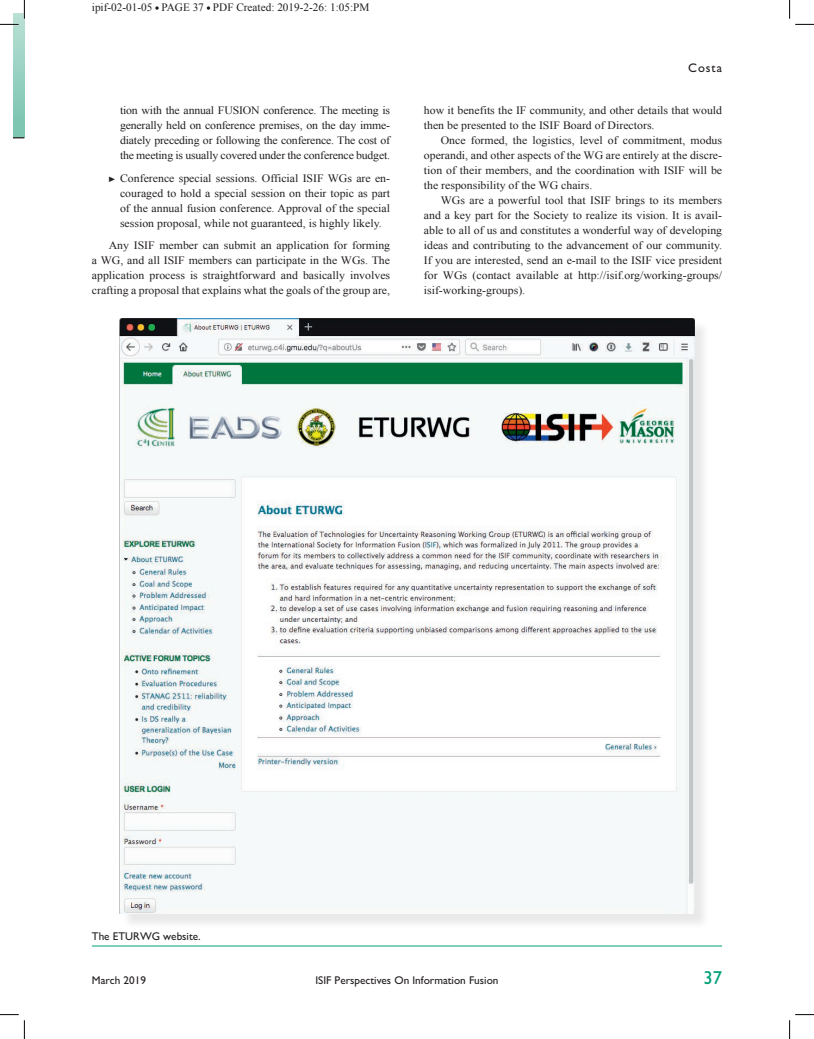
<style>
.page{position:relative;width:814px;height:1039px;background:#fff}
.page>*{position:absolute;margin:0;border:0;box-sizing:border-box;transform-origin:0 0}
.t1{font:18.75px "M Gill Sans";color:#00a077}
.t2{font:12.5px "M Gill Sans";letter-spacing:.075em;color:#231f20}
.t3{font:11.25px/15px "Times New Roman";color:#231f20;text-align:justify;scale:1.05 1}
.t4{font:11.25px "M Gill Sans";color:#231f20}
.t5{font:11.25px "Times New Roman";color:#231f20}
.s1{font-family:"Mathematical Pi Six";font-size:7.5px}
</style>
<div class="page">
<svg style="left:155px;top:6px;width:4px;height:4px"></svg>
<svg style="left:207px;top:6px;width:3px;height:4px"></svg>
<svg style="left:13px;top:25px;width:11px;height:112px"></svg>
<hr style="left:92px;top:945px;width:630px;height:1px;background:#00a077">
<div style="left:122px;top:321px;width:588px;height:608px;background:#231f20;opacity:.1"></div>
<img style="left:120px;top:319px;width:574px;height:595px">
<svg style="left:0;top:0;width:25px;height:25px"></svg>
<svg style="left:0;top:1014px;width:25px;height:25px"></svg>
<svg style="left:789px;top:0;width:25px;height:25px"></svg>
<svg style="left:789px;top:1014px;width:25px;height:25px"></svg>
<p class="t5" style="left:92px;top:0;width:279px">ipif-02-01-05 PAGE 37 PDF Created: 2019-2-26: 1:05:PM</p>
<p class="t3" style="left:120px;top:103px;width:259px">tion with the annual FUSION conference. The meeting is generally held on conference premises, on the day imme&shy;diately preceding or following the conference. The cost of the meeting is usually covered under the conference budget.</p>
<p class="t3" style="left:120px;top:170px;width:259px;text-indent:-11px"><span class="s1">C</span> Conference special sessions. Official ISIF WGs are en&shy;couraged to hold a special session on their topic as part of the annual fusion conference. Approval of the special session proposal, while not guaranteed, is highly likely.</p>
<p class="t3" style="left:92px;top:238px;width:285px;text-indent:17px">Any ISIF member can submit an application for forming a WG, and all ISIF members can participate in the WGs. The application process is straightforward and basically involves crafting a proposal that explains what the goals of the group are,</p>
<p class="t2" style="left:688px;top:61px;width:35px">Costa</p>
<p class="t3" style="left:424px;top:103px;width:285px">how it benefits the IF community, and other details that would then be presented to the ISIF Board of Directors.</p>
<p class="t3" style="left:424px;top:133px;width:286px;text-indent:17px">Once formed, the logistics, level of commitment, modus operandi, and other aspects of the WG are entirely at the discre&shy;tion of their members, and the coordination with ISIF will be the responsibility of the WG chairs.</p>
<p class="t3" style="left:424px;top:193px;width:286px;text-indent:17px">WGs are a powerful tool that ISIF brings to its members and a key part for the Society to realize its vision. It is avail&shy;able to all of us and constitutes a wonderful way of developing ideas and contributing to the advancement of our community.<br>If you are interested, send an e-mail to the ISIF vice president for WGs (contact available at http://isif.org/working-groups/ isif-working-groups).</p>
<p class="t4" style="left:92px;top:930px;width:110px">The ETURWG website.</p>
<p class="t4" style="left:92px;top:974px;width:56px">March 2019</p>
<p class="t4" style="left:315px;top:974px;width:185px">ISIF Perspectives On Information Fusion</p>
<h1 class="t1" style="left:703px;top:967px;width:20px">37</h1>
</div>
